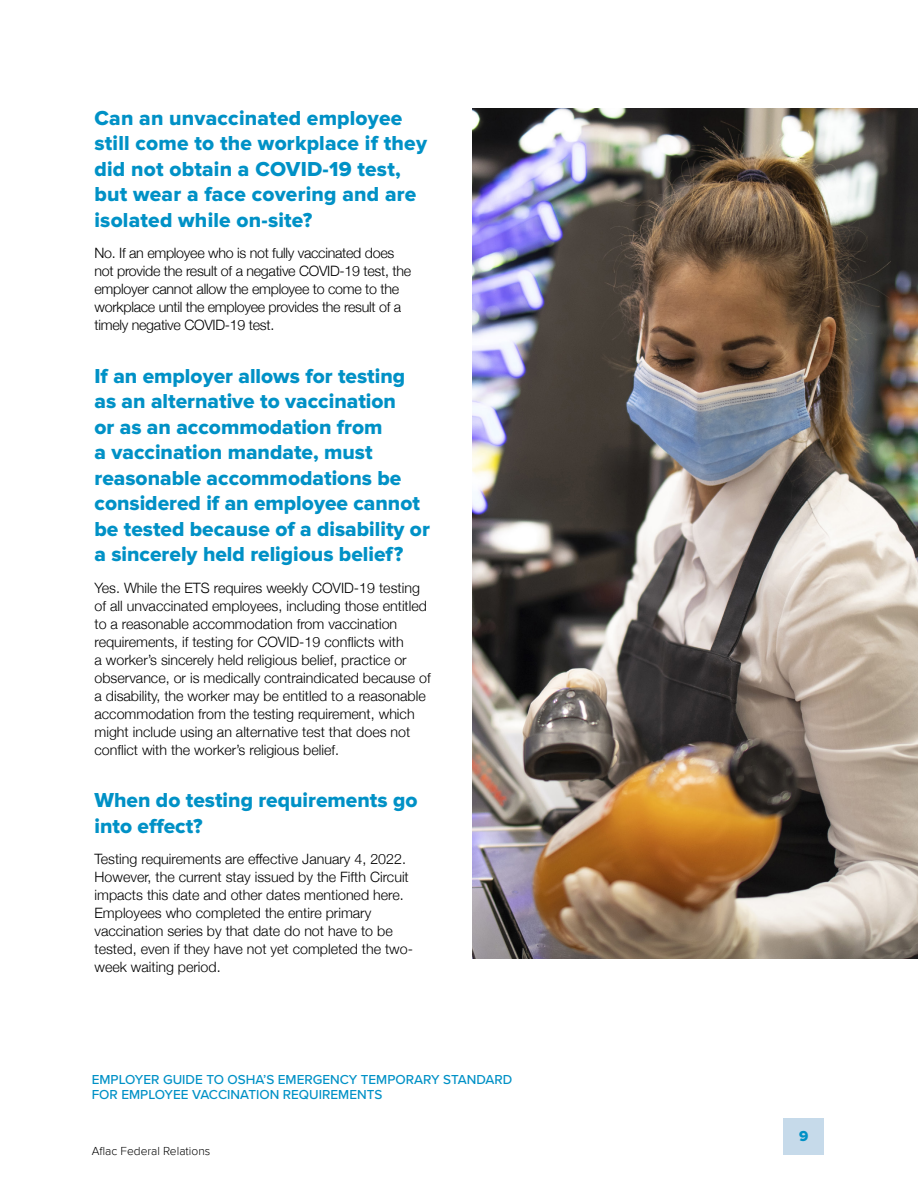
<style>
.page{position:relative;width:918px;height:1188px;background:#fff}
.page>*{position:absolute;margin:0;border:0;box-sizing:border-box;transform-origin:0 0}
.t1{font:21px/25.5px "Proxima Nova Extrabld";color:#0091c6}
.t2{font:15px "Proxima Nova Extrabld";color:#0091c6}
.t3{font:300 14.25px/18px "Helvetica Neue";color:#000}
.t4{font:300 14.25px/18px "Helvetica Neue";letter-spacing:-.02em;color:#000}
.t5{font:500 13.5px/15px "Proxima Nova";color:#0091c6}
.t6{font:300 12px "Proxima Nova";color:#000}
</style>
<div class="page">
<div style="left:783px;top:1118px;width:41px;height:37px;background:#c6daea"></div>
<img style="left:472px;top:108px;width:446px;height:850px">
<h1 class="t1" style="left:94px;top:105px;width:334px">Can an unvaccinated employee still come to the workplace if they did not obtain a COVID-19 test, but wear a face covering and are isolated while on-site?</h1>
<p class="t4" style="left:94px;top:243px;width:318px">No. If an employee who is not fully vaccinated does not provide the result of a negative COVID-19 test, the employer cannot allow the employee to come to the workplace until the employee provides the result of a timely negative COVID-19 test.</p>
<p class="t1" style="left:94px;top:363px;width:337px">If an employer allows for testing as an alternative to vaccination<br>or as an accommodation from<br>a vaccination mandate, must reasonable accommodations be considered if an employee cannot be tested because of a disability or a sincerely held religious belief?</p>
<p class="t3" style="left:94px;top:577px;width:338px">Yes. While the ETS requires weekly COVID-19 testing of all unvaccinated employees, including those entitled to a reasonable accommodation from vaccination requirements, if testing for COVID-19 conflicts with<br>a worker’s sincerely held religious belief, practice or observance, or is medically contraindicated because of a disability, the worker may be entitled to a reasonable accommodation from the testing requirement, which might include using an alternative test that does not conflict with the worker’s religious belief.</p>
<h1 class="t1" style="left:94px;top:788px;width:325px">When do testing requirements go into effect?</h1>
<p class="t3" style="left:94px;top:849px;width:320px">Testing requirements are effective January 4, 2022.<br>However, the current stay issued by the Fifth Circuit impacts this date and other dates mentioned here.<br>Employees who completed the entire primary vaccination series by that date do not have to be tested, even if they have not yet completed the two&shy;week waiting period.</p>
<p class="t5" style="left:92px;top:1071px;width:422px">EMPLOYER GUIDE TO OSHA’S EMERGENCY TEMPORARY STANDARD<br>FOR EMPLOYEE VACCINATION REQUIREMENTS</p>
<p class="t6" style="left:92px;top:1144px;width:120px">Aflac Federal Relations</p>
<p class="t2" style="left:799px;top:1127px;width:11px">9</p>
</div>
